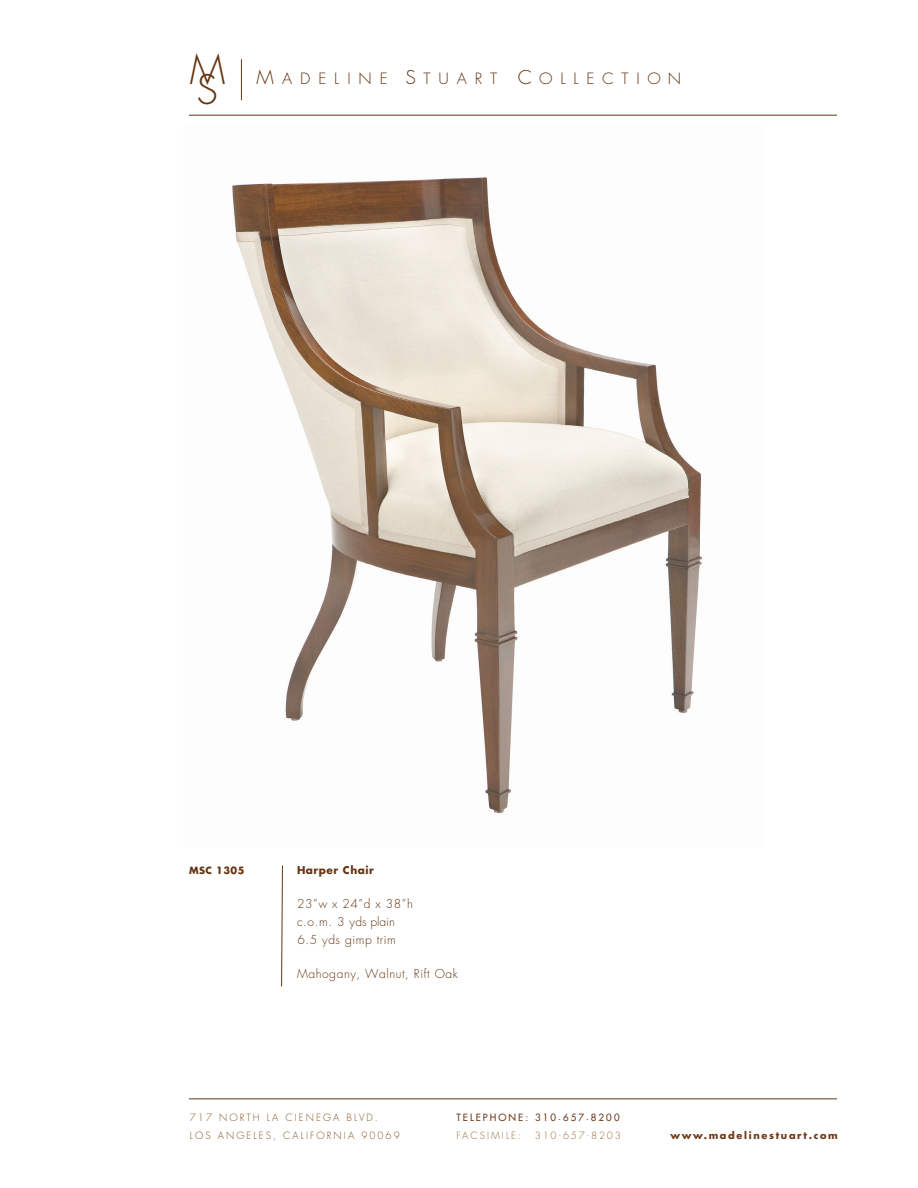
<style>
.page{position:relative;width:918px;height:1188px;background:#fff}
.page>*{position:absolute;margin:0;border:0;box-sizing:border-box;transform-origin:0 0}
.t1{font:300 39.6px "Futura";color:#653512}
.t2{font:300 15.15px "Futura";letter-spacing:.5em;color:#653512;scale:1.04 1}
.t3{font:300 12px "Futura";letter-spacing:.05em;color:#653512}
.t4{font:300 12px/17.2px "Futura";color:#653512}
.t5{font:700 10.5px "Futura";letter-spacing:.05em;color:#653512}
.t6{font:300 9.75px/17.7px "Futura";letter-spacing:.21em;color:#805122}
.t7{font:9.75px "Futura";letter-spacing:.21em;color:#6e3a1a}
.t8{font:700 9.75px "Futura";letter-spacing:.17em;color:#6e3a1a}
.t9{font:300 9.75px "Futura";letter-spacing:.18em;color:#926838}
.t10{font:300 9.75px "Futura";letter-spacing:.21em;color:#926838}
.t11{font:700 9.75px "Futura";letter-spacing:.05em;color:#653512}
.s1{font-size:39.6px}
.s2{font-size:18.6px}
</style>
<div class="page">
<hr style="left:189px;top:1099px;width:648px;height:1px;background:#653512">
<hr style="left:241px;top:59px;width:1px;height:41px;background:#653512">
<hr style="left:189px;top:115px;width:648px;height:1px;background:#653512">
<svg style="left:281px;top:865px;width:2px;height:122px"></svg>
<img style="left:232px;top:177px;width:470px;height:637px">
<h2 class="t2" style="left:190px;top:69px;width:474px"><span class="s1">M</span> <span class="s2">M</span>ADELINE <span class="s2">S</span>TUART <span class="s2">C</span>OLLECTION</h2>
<h1 class="t1" style="left:197px;top:64px;width:23px">S</h1>
<p class="t11" style="left:189px;top:863px;width:57px">MSC 1305</p>
<p class="t5" style="left:297px;top:863px;width:78px">Harper Chair</p>
<p class="t4" style="left:297px;top:896px;width:117px">23”w x 24”d x 38”h c.o.m. 3 yds plain</p>
<p class="t3" style="left:297px;top:966px;width:163px">Mahogany, Walnut, Rift Oak</p>
<p class="t3" style="left:297px;top:932px;width:100px">6.5 yds gimp trim</p>
<p class="t6" style="left:190px;top:1109px;width:211px">717 NORTH LA CIENEGA BLVD.<br>LOS ANGELES, CALIFORNIA 90069</p>
<p class="t7" style="left:456px;top:1111px;width:165px">TELEPHONE: 310.657.8200</p>
<p class="t10" style="left:456px;top:1129px;width:66px">FACSIMILE:</p>
<p class="t9" style="left:535px;top:1129px;width:87px">310<sup>.</sup>657<sup>.</sup>8203</p>
<p class="t8" style="left:670px;top:1128px;width:169px">www.madelinestuart.com</p>
</div>
